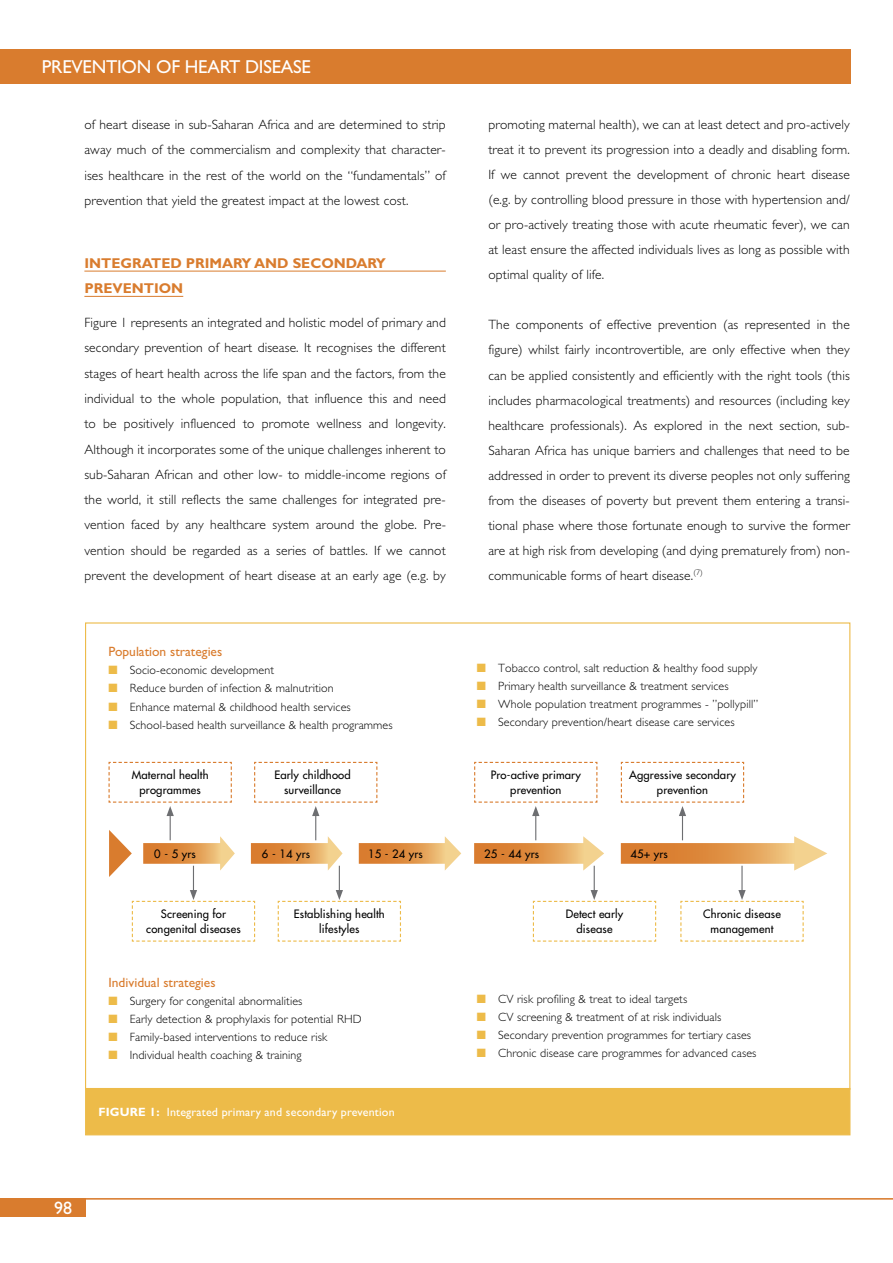
<style>
.page{position:relative;width:893px;height:1263px;background:#fff}
.page>*{position:absolute;margin:0;border:0;box-sizing:border-box;transform-origin:0 0}
.t1{font:18.75px "Gill Sans Std";letter-spacing:-.015em;color:#fff}
.t2{font:18px "Gill Sans Std";color:#fff}
.t3{font:700 14.25px/25.3px "Gill Sans Std";color:#d97c2e}
.t4{font:300 13.5px/25px "Gill Sans Std";letter-spacing:.01em;color:#000;text-align:justify}
.t5{font:13.5px "Gill Sans Std";color:#d97c2e}
.t6{font:300 12px "Gill Sans Std";letter-spacing:.01em;color:#000}
.t7{font:12px "Gill Sans Std";letter-spacing:.015em;color:#fff}
.t8{font:700 12px "Gill Sans Std";color:#fff}
.t9{font:500 11.25px/15px "Futura Std";letter-spacing:.015em;color:#000;text-align:center}
.s1{color:#edbb49}
.s2{font-weight:700}
</style>
<div class="page">
<hr style="left:84px;top:271px;width:362px;height:1px;background:#d97c2e">
<hr style="left:84px;top:296px;width:99px;height:1px;background:#d97c2e">
<div style="left:0;top:50px;width:851px;height:34px;background:#d97c2e"></div>
<hr style="left:85px;top:1198px;width:808px;height:1px;background:#d97c2e">
<div style="left:0;top:1198px;width:85px;height:18px;background:#d97c2e"></div>
<div style="left:85px;top:1088px;width:765px;height:47px;background:#edbb49"></div>
<svg style="left:108px;top:761px;width:353px;height:181px"></svg>
<svg style="left:474px;top:761px;width:353px;height:181px"></svg>
<h1 class="t1" style="left:42px;top:56px;width:232px">prevention of heart disease</h1>
<p class="t4" style="left:84px;top:112px;width:363px">of heart disease in sub-Saharan Africa and are determined to strip away much of the commercialism and complexity that character&shy;ises healthcare in the rest of the world on the “fundamentals” of prevention that yield the greatest impact at the lowest cost.</p>
<p class="t3" style="left:84px;top:251px;width:303px">INTEGRATED PRI MARY AND SECONDARY<br>PREVENTION</p>
<p class="t4" style="left:84px;top:310px;width:363px">Figure 1 represents an integrated and holistic model of primary and secondary prevention of heart disease. It recognises the different stages of heart health across the life span and the factors, from the individual to the whole population, that influence this and need to be positively influenced to promote wellness and longevity.<br>Although it incorporates some of the unique challenges inherent to sub-Saharan African and other low- to middle-income regions of the world, it still reflects the same challenges for integrated pre&shy;vention faced by any healthcare system around the globe. Pre&shy;vention should be regarded as a series of battles. If we cannot prevent the development of heart disease at an early age (e.g. by</p>
<p class="t5" style="left:108px;top:644px;width:115px">Population strategies</p>
<p class="t6" style="left:108px;top:664px;width:167px"><span class="s1">■</span> Socio-economic development</p>
<p class="t6" style="left:108px;top:682px;width:227px"><span class="s1">■</span> Reduce burden of infection &amp; malnutrition</p>
<p class="t6" style="left:108px;top:700px;width:244px"><span class="s1">■</span> Enhance maternal &amp; childhood health services</p>
<p class="t6" style="left:108px;top:718px;width:286px"><span class="s1">■</span> School-based health surveillance &amp; health programmes</p>
<p class="t4" style="left:488px;top:112px;width:363px">promoting maternal health), we can at least detect and pro-actively treat it to prevent its progression into a deadly and disabling form.<br>If we cannot prevent the development of chronic heart disease (e.g. by controlling blood pressure in those with hypertension and/ or pro-actively treating those with acute rheumatic fever), we can at least ensure the affected individuals lives as long as possible with optimal quality of life.</p>
<p class="t4" style="left:488px;top:312px;width:363px">The components of effective prevention (as represented in the figure) whilst fairly incontrovertible, are only effective when they can be applied consistently and efficiently with the right tools (this includes pharmacological treatments) and resources (including key healthcare professionals). As explored in the next section, sub-Saharan Africa has unique barriers and challenges that need to be addressed in order to prevent its diverse peoples not only suffering from the diseases of poverty but prevent them entering a transi&shy;tional phase where those fortunate enough to survive the former are at high risk from developing (and dying prematurely from) non&shy;communicable forms of heart disease.<sup>(7)</sup></p>
<p class="t6" style="left:477px;top:662px;width:282px"><span class="s1">■</span> Tobacco control, salt reduction &amp; healthy food supply</p>
<p class="t6" style="left:477px;top:680px;width:253px"><span class="s1">■</span> Primary health surveillance &amp; treatment services</p>
<p class="t6" style="left:477px;top:698px;width:283px"><span class="s1">■</span> Whole population treatment programmes - ”pollypill”</p>
<p class="t6" style="left:477px;top:716px;width:259px"><span class="s1">■</span> Secondary prevention/heart disease care services</p>
<p class="t9" style="left:132px;top:768px;width:78px">Maternal health programmes</p>
<p class="t9" style="left:274px;top:768px;width:78px">Early childhood surveillance</p>
<p class="t9" style="left:491px;top:768px;width:92px">Pro-active primary prevention</p>
<p class="t9" style="left:629px;top:768px;width:108px">Aggressive secondary prevention</p>
<p class="t9" style="left:154px;top:846px;width:43px">0 - 5 yrs</p>
<p class="t9" style="left:262px;top:846px;width:50px">6 - 14 yrs</p>
<p class="t9" style="left:368px;top:846px;width:56px">15 - 24 yrs</p>
<p class="t9" style="left:484px;top:846px;width:56px">25 - 44 yrs</p>
<p class="t9" style="left:630px;top:846px;width:39px">45+ yrs</p>
<p class="t9" style="left:146px;top:907px;width:96px">Screening for congenital diseases</p>
<p class="t9" style="left:294px;top:907px;width:92px">Establishing health lifestyles</p>
<p class="t9" style="left:566px;top:907px;width:59px">Detect early disease</p>
<p class="t9" style="left:703px;top:907px;width:79px">Chronic disease management</p>
<p class="t5" style="left:108px;top:975px;width:109px">Individual strategies</p>
<p class="t6" style="left:108px;top:995px;width:196px"><span class="s1">■</span> Surgery for congenital abnormalities</p>
<p class="t6" style="left:108px;top:1013px;width:255px"><span class="s1">■</span> Early detection &amp; prophylaxis for potential RHD</p>
<p class="t6" style="left:108px;top:1031px;width:220px"><span class="s1">■</span> Family-based interventions to reduce risk</p>
<p class="t6" style="left:108px;top:1049px;width:195px"><span class="s1">■</span> Individual health coaching &amp; training</p>
<p class="t8" style="left:98px;top:1105px;width:22px">FIGURE</p>
<p class="t7" style="left:150px;top:1105px;width:247px"><span class="s2">1:</span> Integrated primary and secondary prevention</p>
<h2 class="t2" style="left:54px;top:1197px;width:19px">98</h2>
<p class="t6" style="left:477px;top:993px;width:212px"><span class="s1">■</span> CV risk profiling &amp; treat to ideal targets</p>
<p class="t6" style="left:477px;top:1011px;width:246px"><span class="s1">■</span> CV screening &amp; treatment of at risk individuals</p>
<p class="t6" style="left:477px;top:1029px;width:276px"><span class="s1">■</span> Secondary prevention programmes for tertiary cases</p>
<p class="t6" style="left:477px;top:1047px;width:281px"><span class="s1">■</span> Chronic disease care programmes for advanced cases</p>
</div>
